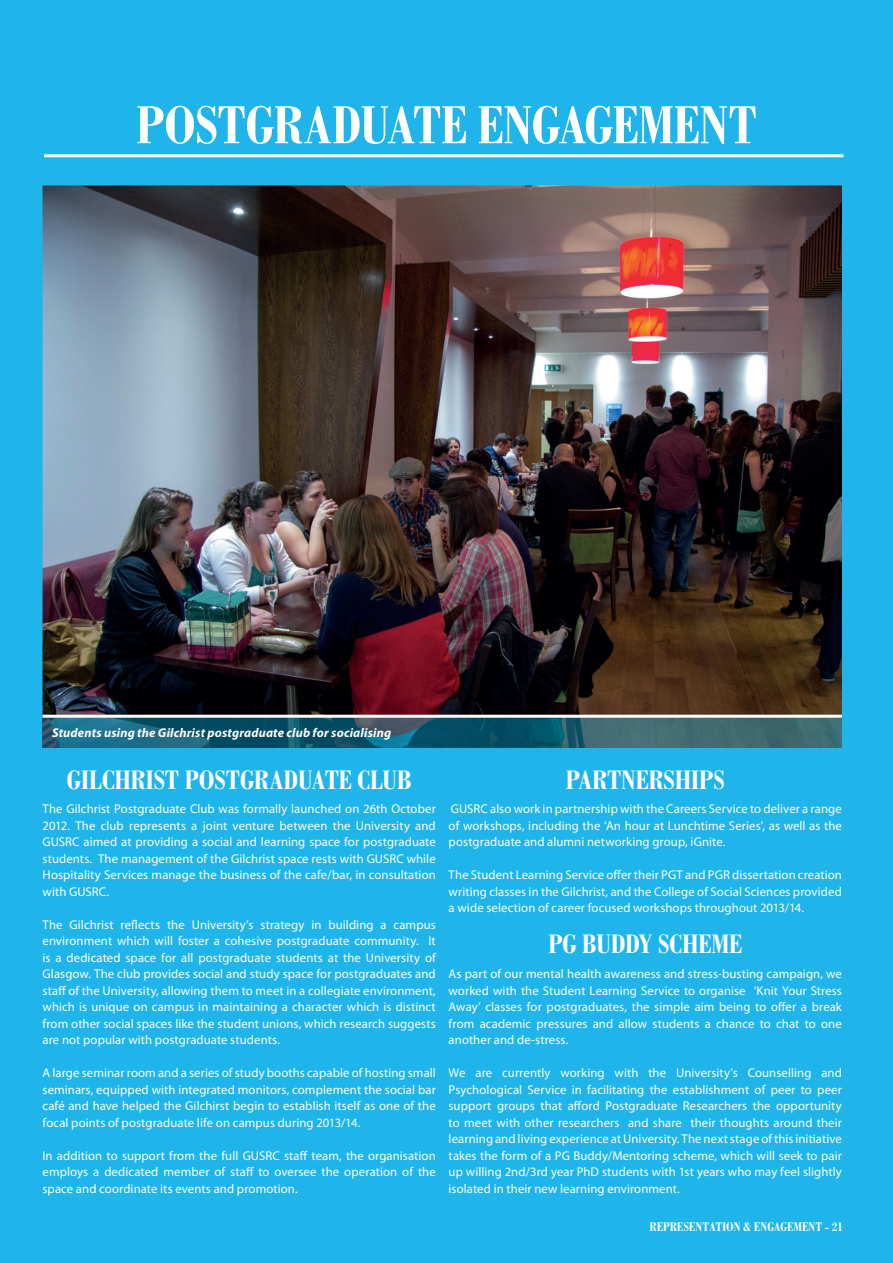
<style>
.page{position:relative;width:893px;height:1263px;background:#1fb5ea}
.page>*{position:absolute;margin:0;border:0;box-sizing:border-box;transform-origin:0 0}
.t1{font:700 condensed 57px "Bodoni Std";color:#fff}
.t2{font:700 condensed 28.5px "Bodoni Std";letter-spacing:.005em;color:#fff}
.t3{font:700 condensed 13.5px "Bodoni Std";letter-spacing:.02em;color:#fff}
.t4{font:12.75px/16.5px "Myriad Pro";letter-spacing:.005em;color:#fff;text-align:justify}
.t5{font:italic 700 12.75px "Myriad Pro";letter-spacing:.015em;color:#fff}
</style>
<div class="page">
<hr style="left:44px;top:154px;width:799px;height:3px;background:#fff">
<img style="left:43px;top:185px;width:799px;height:530px">
<img style="left:43px;top:718px;width:799px;height:29px">
<hr style="left:43px;top:715px;width:799px;height:3px;background:#fff">
<h1 class="t1" style="left:136px;top:94px;width:622px">POSTGRADUATE ENGAGEMENT</h1>
<p class="t5" style="left:52px;top:724px;width:341px">Students using the Gilchrist postgraduate club for socialising</p>
<h2 class="t2" style="left:67px;top:764px;width:346px">GILCHRIST POSTGRADUATE CLUB</h2>
<p class="t4" style="left:43px;top:800px;width:395px">The Gilchrist Postgraduate Club was formally launched on 26th October 2012. The club represents a joint venture between the University and GUSRC aimed at providing a social and learning space for postgraduate students. The management of the Gilchrist space rests with GUSRC while Hospitality Services manage the business of the cafe/bar, in consultation with GUSRC.</p>
<p class="t4" style="left:43px;top:916px;width:395px">The Gilchrist reflects the University’s strategy in building a campus environment which will foster a cohesive postgraduate community. It is a dedicated space for all postgraduate students at the University of Glasgow. The club provides social and study space for postgraduates and staff of the University, allowing them to meet in a collegiate environment, which is unique on campus in maintaining a character which is distinct from other social spaces like the student unions, which research suggests are not popular with postgraduate students.</p>
<p class="t4" style="left:43px;top:1064px;width:395px">A large seminar room and a series of study booths capable of hosting small seminars, equipped with integrated monitors, complement the social bar café and have helped the Gilchirst begin to establish itself as one of the focal points of postgraduate life on campus during 2013/14.</p>
<p class="t4" style="left:43px;top:1147px;width:395px">In addition to support from the full GUSRC staff team, the organisation employs a dedicated member of staff to oversee the operation of the space and coordinate its events and promotion.</p>
<h2 class="t2" style="left:566px;top:764px;width:161px">PARTNERSHIPS</h2>
<p class="t4" style="left:449px;top:800px;width:395px">GUSRC also work in partnership with the Careers Service to deliver a range of workshops, including the ‘An hour at Lunchtime Series’, as well as the postgraduate and alumni networking group, iGnite.</p>
<p class="t4" style="left:449px;top:866px;width:395px">The Student Learning Service offer their PGT and PGR dissertation creation writing classes in the Gilchrist, and the College of Social Sciences provided a wide selection of career focused workshops throughout 2013/14.</p>
<h2 class="t2" style="left:548px;top:929px;width:195px">PG BUDDY SCHEME</h2>
<p class="t4" style="left:449px;top:965px;width:395px">As part of our mental health awareness and stress‐busting campaign, we worked with the Student Learning Service to organise ‘Knit Your Stress Away’ classes for postgraduates, the simple aim being to offer a break from academic pressures and allow students a chance to chat to one another and de‐stress.</p>
<p class="t4" style="left:449px;top:1064px;width:395px">We are currently working with the University’s Counselling and Psychological Service in facilitating the establishment of peer to peer support groups that afford Postgraduate Researchers the opportunity to meet with other researchers and share their thoughts around their learning and living experience at University. The next stage of this initiative takes the form of a PG Buddy/Mentoring scheme, which will seek to pair up willing 2nd/3rd year PhD students with 1st years who may feel slightly isolated in their new learning environment.</p>
<p class="t3" style="left:650px;top:1219px;width:194px">REPRESENTATION &amp; ENGAGEMENT - 21</p>
</div>
